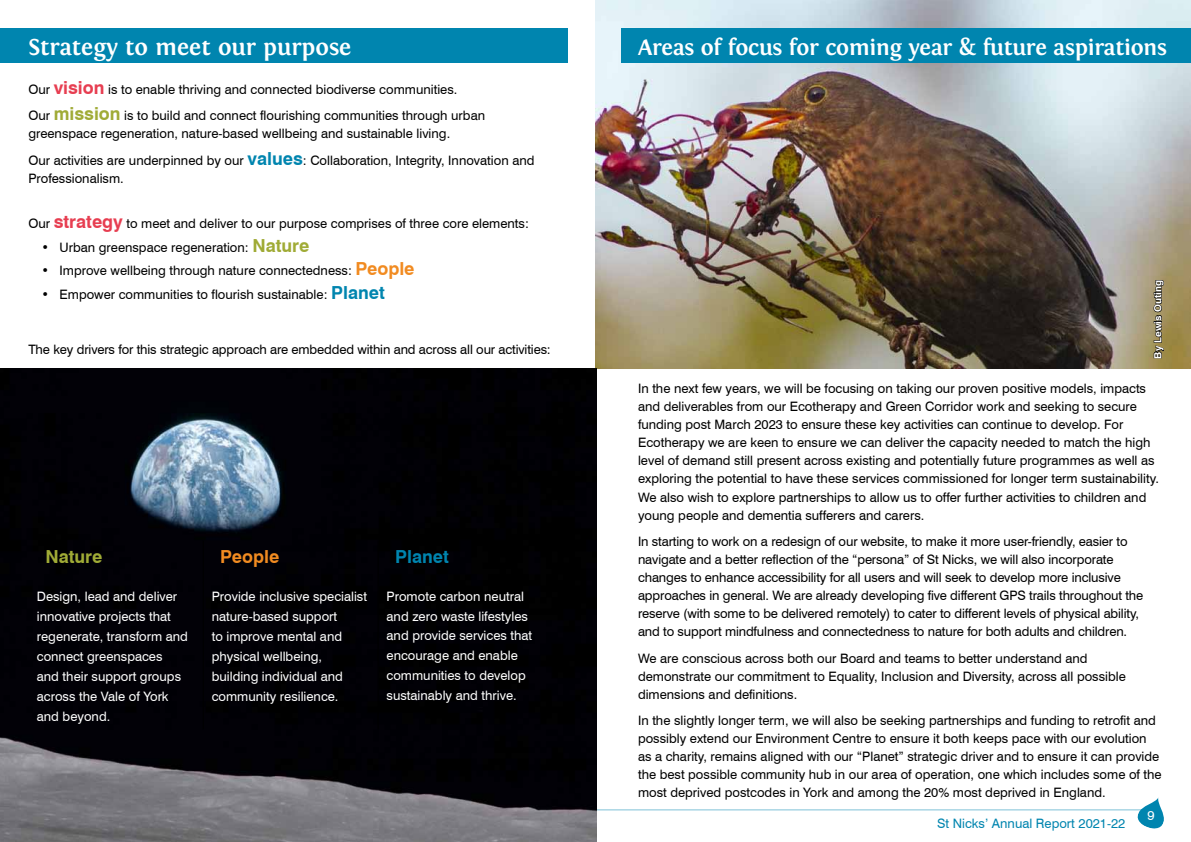
<style>
.page{position:relative;width:1191px;height:842px;background:#fff}
.page>*{position:absolute;margin:0;border:0;box-sizing:border-box;transform-origin:0 0}
.t1{font:700 24px "Fontin";color:#fff}
.t2{font:700 23px "Fontin";letter-spacing:-.01em;color:#fff}
.t3{font:700 18px "Swiss 721 BT";color:#a0ab36}
.t4{font:700 18px "Swiss 721 BT";color:#f18b21}
.t5{font:700 18px "Swiss 721 BT";color:#0085af}
.t6{font:13px/18px "Swiss 721 BT";color:#000}
.t7{font:13px/20px "Swiss 721 BT";color:#fff}
.t8{font:13px "Swiss 721 BT";color:#0085af}
.t9{font:700 10px "Swiss 721 BT";letter-spacing:.01em;color:#fff}
.s1{font-weight:700;font-size:18px;color:#e73e51}
.s2{font-weight:700;font-size:18px;color:#a0ab36}
.s3{font-weight:700;font-size:18px;color:#0085af}
.s4{font-weight:700;font-size:18px;color:#f18b21}
</style>
<div class="page">
<hr style="left:50px;top:809px;width:1094px;height:1px;background:#0085af">
<svg style="left:1135px;top:797px;width:29px;height:32px"></svg>
<img style="left:596px;top:0;width:595px;height:368px">
<img style="left:0;top:368px;width:596px;height:474px">
<div style="left:0;top:28px;width:567px;height:35px;background:#0085af"></div>
<hr style="left:203px;top:541px;width:1px;height:41px;background:#000">
<hr style="left:377px;top:541px;width:1px;height:41px;background:#000">
<hr style="left:203px;top:582px;width:1px;height:147px;background:#000">
<hr style="left:377px;top:582px;width:1px;height:147px;background:#000">
<div style="left:621px;top:28px;width:570px;height:34px;background:#0085af"></div>
<svg style="left:1153px;top:280px;width:11px;height:78px"></svg>
<h1 class="t1" style="left:28px;top:34px;width:325px">Strategy to meet our purpose</h1>
<p class="t6" style="left:28px;top:76px;width:458px;line-height:26.5px">Our <span class="s1">vision</span> is to enable thriving and connected biodiverse communities.<br>Our <span class="s2">mission</span> is to build and connect flourishing communities through urban</p>
<p class="t6" style="left:28px;top:120px;width:507px;line-height:26.5px">greenspace regeneration, nature-based wellbeing and sustainable living.<br>Our activities are underpinned by our <span class="s3">values</span>: Collaboration, Integrity, Innovation and</p>
<p class="t6" style="left:28px;top:169px;width:97px">Professionalism.</p>
<p class="t6" style="left:28px;top:214px;width:502px">Our <span class="s1">strategy</span> to meet and deliver to our purpose comprises of three core elements:</p>
<p class="t6" style="left:42px;top:238px;width:269px">• Urban greenspace regeneration: <span class="s2">Nature</span></p>
<p class="t6" style="left:42px;top:262px;width:374px">• Improve wellbeing through nature connectedness: <span class="s4">People</span></p>
<p class="t6" style="left:42px;top:285px;width:345px">• Empower communities to flourish sustainable: <span class="s3">Planet</span></p>
<p class="t6" style="left:28px;top:341px;width:524px">The key drivers for this strategic approach are embedded within and across all our activities:</p>
<h3 class="t3" style="left:45px;top:546px;width:59px">Nature</h3>
<h3 class="t4" style="left:220px;top:546px;width:61px">People</h3>
<h3 class="t5" style="left:395px;top:546px;width:55px">Planet</h3>
<p class="t7" style="left:37px;top:586px;width:153px">Design, lead and deliver innovative projects that regenerate, transform and connect greenspaces<br>and their support groups across the Vale of York and beyond.</p>
<p class="t7" style="left:212px;top:586px;width:157px">Provide inclusive specialist nature-based support<br>to improve mental and physical wellbeing, building individual and community resilience.</p>
<p class="t7" style="left:386px;top:586px;width:147px">Promote carbon neutral and zero waste lifestyles and provide services that encourage and enable communities to develop sustainably and thrive.</p>
<h2 class="t2" style="left:638px;top:34px;width:530px">Areas of focus for coming year &amp; future aspirations</h2>
<p class="t9" style="left:1151px;top:358px;width:80px;rotate:-90deg">By Lewis Outing</p>
<p class="t6" style="left:638px;top:380px;width:522px">In the next few years, we will be focusing on taking our proven positive models, impacts and deliverables from our Ecotherapy and Green Corridor work and seeking to secure funding post March 2023 to ensure these key activities can continue to develop. For Ecotherapy we are keen to ensure we can deliver the capacity needed to match the high level of demand still present across existing and potentially future programmes as well as exploring the potential to have these services commissioned for longer term sustainability.<br>We also wish to explore partnerships to allow us to offer further activities to children and young people and dementia sufferers and carers.</p>
<p class="t6" style="left:638px;top:532px;width:507px">In starting to work on a redesign of our website, to make it more user-friendly, easier to navigate and a better reflection of the “persona” of St Nicks, we will also incorporate changes to enhance accessibility for all users and will seek to develop more inclusive approaches in general. We are already developing five different GPS trails throughout the reserve (with some to be delivered remotely) to cater to different levels of physical ability, and to support mindfulness and connectedness to nature for both adults and children.</p>
<p class="t6" style="left:638px;top:649px;width:489px">We are conscious across both our Board and teams to better understand and demonstrate our commitment to Equality, Inclusion and Diversity, across all possible dimensions and definitions.</p>
<p class="t6" style="left:638px;top:711px;width:525px">In the slightly longer term, we will also be seeking partnerships and funding to retrofit and possibly extend our Environment Centre to ensure it both keeps pace with our evolution as a charity, remains aligned with our “Planet” strategic driver and to ensure it can provide the best possible community hub in our area of operation, one which includes some of the most deprived postcodes in York and among the 20% most deprived in England.</p>
<p class="t8" style="left:937px;top:816px;width:190px">St Nicks’ Annual Report 2021-22</p>
<p class="t7" style="left:1147px;top:805px;width:9px">9</p>
</div>
